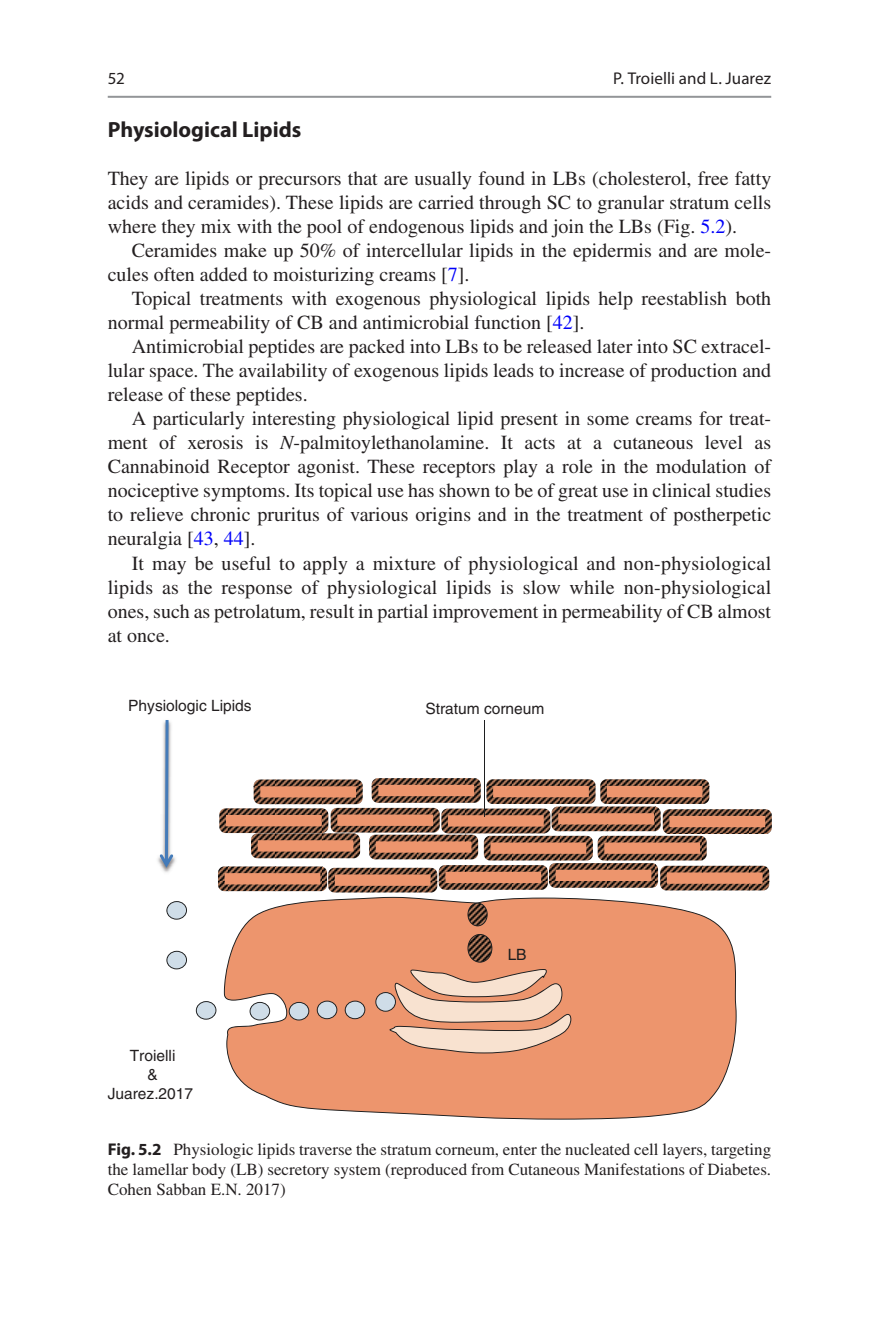
<style>
.page{position:relative;width:879px;height:1333px;background:#fff}
.page>*{position:absolute;margin:0;border:0;box-sizing:border-box;transform-origin:0 0}
.t1{font:700 22px "Nbfctg Myriad Pro";color:#231f20}
.t2{font:20px/24px "Fpvbbd Times LT Std";color:#231f20;text-align:justify}
.t3{font:17px/20px "Fpvbbd Times LT Std";color:#231f20;text-align:justify}
.t4{font:17px "Vncpph Myriad Pro";letter-spacing:.005em;color:#231f20}
.t5{font:17px "Qdjcdg Myriad Pro";color:#231f20}
.t6{font:15.6px/18.6px "Tcccrn Helvetica";color:#231f20;text-align:center}
.t7{font:15.6px "Tcccrn Helvetica";color:#1d1e1f}
.s1{color:#0000fa}
.s2{font-family:"Wyynxs Times LT Std";font-style:italic}
.s3{font-family:"Nbfctg Myriad Pro";font-weight:700}
</style>
<div class="page">
<svg style="left:224px;top:896px;width:512px;height:223px;fill:#ed956d"></svg>
<svg style="left:218px;top:778px;width:554px;height:114px"></svg>
<svg style="left:467px;top:902px;width:21px;height:24px"></svg>
<svg style="left:250px;top:1001px;width:20px;height:19px"></svg>
<svg style="left:289px;top:1001px;width:20px;height:19px"></svg>
<svg style="left:317px;top:1000px;width:20px;height:19px"></svg>
<svg style="left:345px;top:1000px;width:20px;height:19px"></svg>
<svg style="left:375px;top:933px;width:197px;height:120px"></svg>
<svg style="left:196px;top:1001px;width:20px;height:18px"></svg>
<svg style="left:166px;top:950px;width:21px;height:19px"></svg>
<svg style="left:166px;top:901px;width:21px;height:18px"></svg>
<img style="left:157px;top:855px;width:19px;height:18px">
<svg style="left:160px;top:720px;width:13px;height:147px"></svg>
<hr style="left:484px;top:720px;width:1px;height:96px;background:#1d1e1f">
<hr style="left:108px;top:96px;width:663px;height:2px;background:#939598">
<p class="t4" style="left:613px;top:68px;width:159px">P. Troielli and L. Juarez</p>
<p class="t5" style="left:108px;top:68px;width:19px">52</p>
<p class="t1" style="left:108px;top:115px;width:195px">Physiological Lipids</p>
<p class="t2" style="left:108px;top:166px;width:665px">They are lipids or precursors that are usually found in LBs (cholesterol, free fatty acids and ceramides). These lipids are carried through SC to granular stratum cells where they mix with the pool of endogenous lipids and join the LBs (Fig. <span class="s1">5.2</span>).</p>
<p class="t2" style="left:108px;top:238px;width:665px;text-indent:24px">Ceramides make up 50% of intercellular lipids in the epidermis and are mole&shy;cules often added to moisturizing creams [<span class="s1">7</span>].</p>
<p class="t2" style="left:108px;top:286px;width:665px;text-indent:24px">Topical treatments with exogenous physiological lipids help reestablish both normal permeability of CB and antimicrobial function [<span class="s1">42</span>].</p>
<p class="t2" style="left:108px;top:334px;width:665px;text-indent:24px">Antimicrobial peptides are packed into LBs to be released later into SC extracel&shy;lular space. The availability of exogenous lipids leads to increase of production and release of these peptides.</p>
<p class="t2" style="left:108px;top:406px;width:665px;text-indent:24px">A particularly interesting physiological lipid present in some creams for treat&shy;ment of xerosis is <span class="s2">N</span>-palmitoylethanolamine. It acts at a cutaneous level as Cannabinoid Receptor agonist. These receptors play a role in the modulation of nociceptive symptoms. Its topical use has shown to be of great use in clinical studies to relieve chronic pruritus of various origins and in the treatment of postherpetic neuralgia [<span class="s1">43</span>, <span class="s1">44</span>].</p>
<p class="t2" style="left:108px;top:550px;width:665px;text-indent:24px">It may be useful to apply a mixture of physiological and non-physiological lipids as the response of physiological lipids is slow while non-physiological ones, such as petrolatum, result in partial improvement in permeability of CB almost at once.</p>
<p class="t6" style="left:128px;top:696px;width:125px">Physiologic Lipids</p>
<p class="t6" style="left:425px;top:699px;width:121px">Stratum corneum</p>
<p class="t6" style="left:108px;top:1046px;width:87px">Troielli<br>&amp;<br>Juarez.2017</p>
<p class="t7" style="left:508px;top:945px;width:20px">LB</p>
<p class="t3" style="left:108px;top:1138px;width:665px"><span class="s3">Fig. 5.2</span> Physiologic lipids traverse the stratum corneum, enter the nucleated cell layers, targeting the lamellar body (LB) secretory system (reproduced from Cutaneous Manifestations of Diabetes.<br>Cohen Sabban E.N. 2017)</p>
</div>
